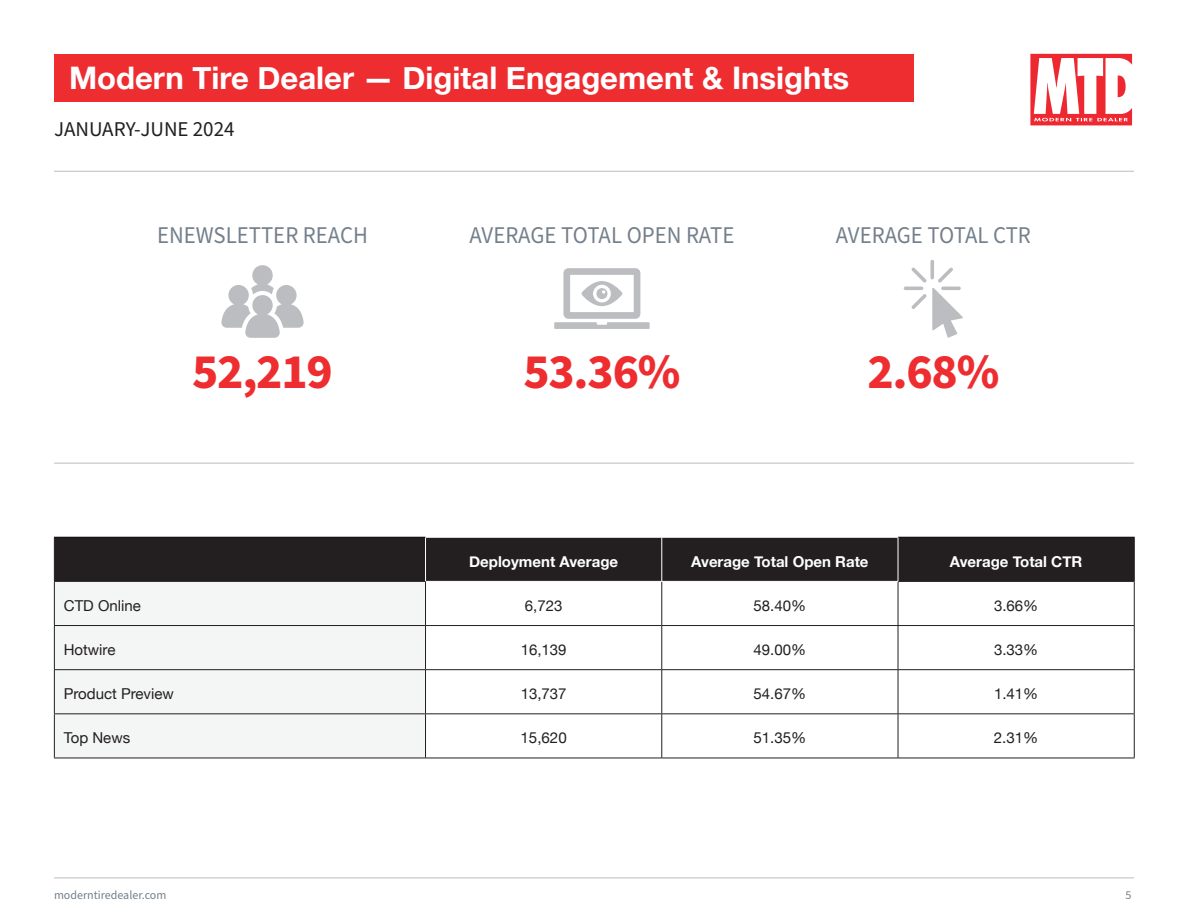
<style>
.page{position:relative;width:1188px;height:918px;background:#fff}
.page>*{position:absolute;margin:0;border:0;box-sizing:border-box;transform-origin:0 0}
.t1{font:700 49.5px "Source Sans Pro";letter-spacing:-.025em;color:#ee2d31}
.t2{font:700 31.05px "Helvetica Neue";color:#fff}
.t3{font:24px "Source Sans Pro";color:#74808c;scale:.95 1}
.t4{font:21px "Source Sans Pro";color:#231f20}
.t5{font:15.15px "Helvetica Neue";color:#231f20}
.t6{font:15px "Helvetica Neue";color:#231f20}
.t7{font:700 15px "Helvetica Neue";color:#fff}
.Body{font:12px "Source Sans Pro";color:#74808c}
</style>
<div class="page">
<div style="left:54px;top:54px;width:860px;height:47px;background:#ee2d31"></div>
<hr style="left:54px;top:878px;width:1080px;height:1px;background:#bcbdc0">
<svg style="left:1030px;top:54px;width:102px;height:71px"></svg>
<hr style="left:54px;top:463px;width:1080px;height:1px;background:#bcbdc0">
<hr style="left:54px;top:171px;width:1080px;height:1px;background:#bcbdc0">
<div style="left:55px;top:538px;width:1079px;height:43px;background:#231f20"></div>
<div style="left:55px;top:582px;width:370px;height:176px;background:#f4f5f5"></div>
<hr style="left:426px;top:713px;width:236px;height:1px;background:#231f20">
<hr style="left:662px;top:713px;width:236px;height:1px;background:#231f20">
<hr style="left:898px;top:713px;width:237px;height:1px;background:#231f20">
<hr style="left:426px;top:758px;width:236px;height:1px;background:#231f20">
<hr style="left:662px;top:758px;width:236px;height:1px;background:#231f20">
<hr style="left:898px;top:758px;width:237px;height:1px;background:#231f20">
<hr style="left:661px;top:582px;width:1px;height:43px;background:#231f20">
<hr style="left:898px;top:582px;width:1px;height:43px;background:#231f20">
<hr style="left:1134px;top:581px;width:1px;height:44px;background:#231f20">
<hr style="left:661px;top:670px;width:1px;height:43px;background:#231f20">
<hr style="left:898px;top:670px;width:1px;height:43px;background:#231f20">
<hr style="left:1134px;top:670px;width:1px;height:43px;background:#231f20">
<hr style="left:661px;top:714px;width:1px;height:44px;background:#231f20">
<hr style="left:898px;top:714px;width:1px;height:44px;background:#231f20">
<hr style="left:1134px;top:714px;width:1px;height:44px;background:#231f20">
<hr style="left:898px;top:537px;width:237px;height:1px;background:#000">
<hr style="left:1134px;top:537px;width:1px;height:44px;background:#231f20">
<hr style="left:898px;top:581px;width:236px;height:1px;background:#231f20">
<hr style="left:54px;top:538px;width:1px;height:43px;background:#231f20">
<hr style="left:54px;top:582px;width:1px;height:43px;background:#231f20">
<hr style="left:54px;top:670px;width:1px;height:43px;background:#231f20">
<hr style="left:54px;top:714px;width:1px;height:44px;background:#231f20">
<hr style="left:54px;top:537px;width:372px;height:1px;background:#000">
<hr style="left:425px;top:582px;width:1px;height:43px;background:#231f20">
<hr style="left:425px;top:670px;width:1px;height:43px;background:#231f20">
<hr style="left:425px;top:714px;width:1px;height:44px;background:#231f20">
<hr style="left:54px;top:581px;width:372px;height:1px;background:#231f20">
<hr style="left:54px;top:713px;width:372px;height:1px;background:#231f20">
<hr style="left:54px;top:758px;width:372px;height:1px;background:#231f20">
<hr style="left:54px;top:625px;width:372px;height:1px;background:#231f20">
<hr style="left:54px;top:626px;width:1px;height:43px;background:#231f20">
<hr style="left:426px;top:625px;width:236px;height:1px;background:#231f20">
<hr style="left:425px;top:626px;width:1px;height:43px;background:#231f20">
<hr style="left:662px;top:625px;width:236px;height:1px;background:#231f20">
<hr style="left:661px;top:626px;width:1px;height:43px;background:#231f20">
<hr style="left:898px;top:625px;width:237px;height:1px;background:#231f20">
<hr style="left:898px;top:626px;width:1px;height:43px;background:#231f20">
<hr style="left:1134px;top:626px;width:1px;height:43px;background:#231f20">
<hr style="left:54px;top:669px;width:372px;height:1px;background:#231f20">
<hr style="left:426px;top:669px;width:236px;height:1px;background:#231f20">
<hr style="left:662px;top:669px;width:236px;height:1px;background:#231f20">
<hr style="left:898px;top:669px;width:237px;height:1px;background:#231f20">
<hr style="left:661px;top:537px;width:1px;height:44px;background:#fff">
<hr style="left:425px;top:538px;width:1px;height:43px;background:#fff">
<hr style="left:898px;top:537px;width:1px;height:44px;background:#fff">
<svg style="left:221px;top:265px;width:83px;height:73px"></svg>
<svg style="left:554px;top:268px;width:96px;height:61px"></svg>
<svg style="left:930px;top:260px;width:4px;height:19px"></svg>
<hr style="left:904px;top:287px;width:19px;height:3px;background:#bcbdc0;border-radius:2px">
<svg style="left:911px;top:267px;width:52px;height:71px"></svg>
<p class="t2" style="left:69px;top:54px;width:782px">Modern Tire Dealer — Digital Engagement &amp; Insights</p>
<h3 class="t4" style="left:54px;top:115px;width:182px">JANUARY-JUNE 2024</h3>
<p class="t3" style="left:157px;top:219px;width:223px">ENEWSLETTER REACH</p>
<p class="t1" style="left:192px;top:337px;width:142px">52,219</p>
<p class="t3" style="left:470px;top:219px;width:280px">AVERAGE TOTAL OPEN RATE</p>
<p class="t1" style="left:523px;top:337px;width:158px">53.36%</p>
<p class="t3" style="left:836px;top:219px;width:207px">AVERAGE TOTAL CTR</p>
<p class="t1" style="left:867px;top:337px;width:133px">2.68%</p>
<p class="t7" style="left:469px;top:550px;width:151px">Deployment Average</p>
<p class="t7" style="left:691px;top:550px;width:179px">Average Total Open Rate</p>
<p class="t7" style="left:950px;top:550px;width:134px">Average Total CTR</p>
<p class="t6" style="left:64px;top:594px;width:79px">CTD Online</p>
<p class="t6" style="left:525px;top:594px;width:39px">6,723</p>
<p class="t6" style="left:754px;top:594px;width:54px">58.40%</p>
<p class="t6" style="left:994px;top:594px;width:46px">3.66%</p>
<p class="t6" style="left:64px;top:639px;width:53px">Hotwire</p>
<p class="t6" style="left:521px;top:639px;width:47px">16,139</p>
<p class="t6" style="left:754px;top:639px;width:54px">49.00%</p>
<p class="t6" style="left:994px;top:639px;width:46px">3.33%</p>
<p class="t6" style="left:64px;top:683px;width:112px">Product Preview</p>
<p class="t6" style="left:521px;top:683px;width:47px">13,737</p>
<p class="t6" style="left:754px;top:683px;width:54px">54.67%</p>
<p class="t6" style="left:994px;top:683px;width:46px">1.41%</p>
<p class="t6" style="left:64px;top:727px;width:68px">Top News</p>
<p class="t5" style="left:520px;top:727px;width:48px">15,620</p>
<p class="t5" style="left:753px;top:727px;width:55px">51.35%</p>
<p class="t5" style="left:994px;top:727px;width:46px">2.31%</p>
<p class="Body" style="left:54px;top:887px;width:114px">moderntiredealer.com</p>
<p class="Body" style="left:1126px;top:887px;width:7px">5</p>
</div>
